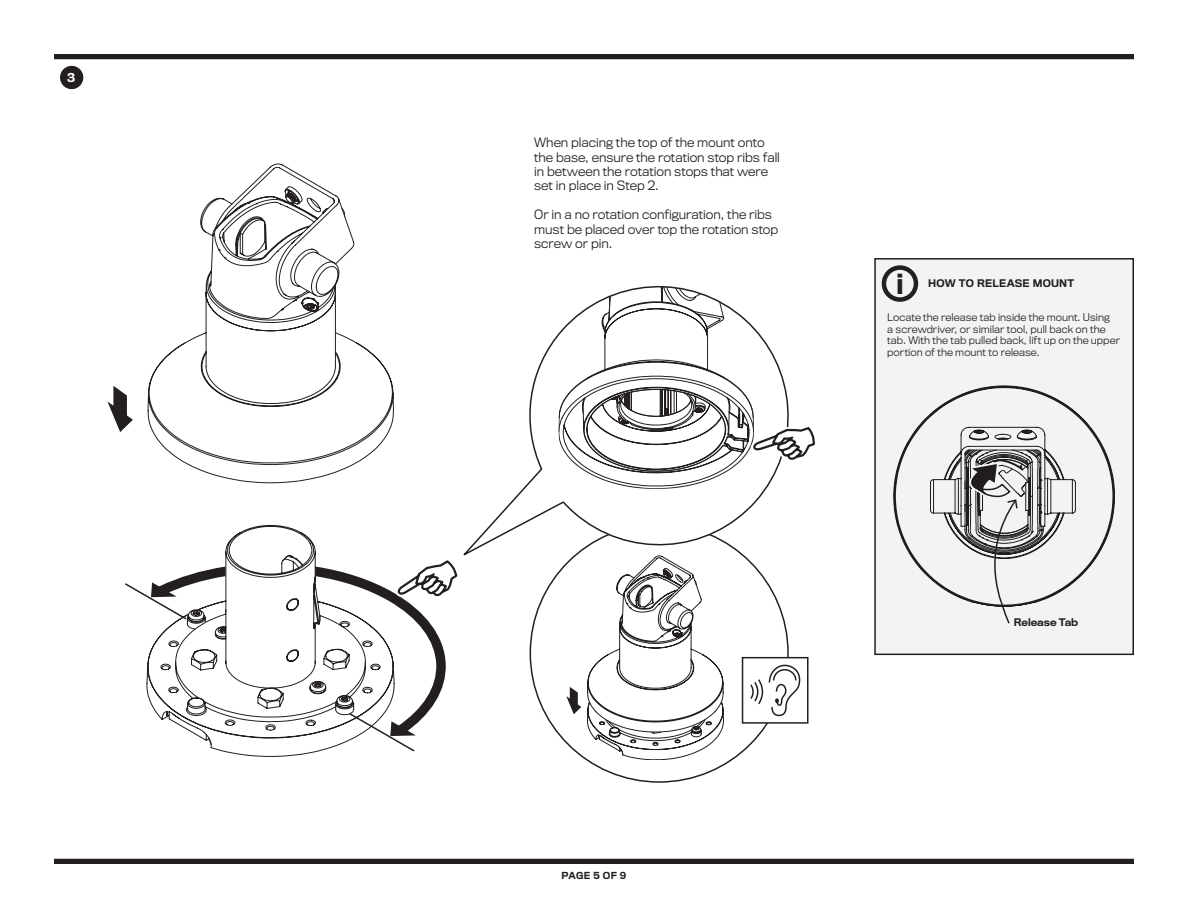
<style>
.page{position:relative;width:1188px;height:918px;background:#fff}
.page>*{position:absolute;margin:0;border:0;box-sizing:border-box;transform-origin:0 0}
.t1{font:500 27px "Titling Gothic FB";color:#231f20}
.paragraph{font:300 12px/14.4px "Titling Gothic FB";letter-spacing:-.005em;color:#231f20}
.t2{font:500 11.4px "Titling Gothic FB";color:#fff}
.paragraph-2{font:300 9.75px/11.7px "Titling Gothic FB";letter-spacing:.005em;color:#231f20}
.t3{font:500 9.75px "Titling Gothic FB";letter-spacing:.02em;color:#231f20}
.t4{font:500 9.75px "Titling Gothic FB";letter-spacing:-.005em;color:#231f20}
.t5{font:500 9px "Titling Gothic FB";letter-spacing:.035em;color:#231f20}
</style>
<div class="page">
<div style="left:54px;top:859px;width:1080px;height:5px;background:#231f20"></div>
<div style="left:54px;top:54px;width:1080px;height:5px;background:#231f20"></div>
<svg style="left:874px;top:258px;width:260px;height:398px"></svg>
<div style="left:882px;top:265px;width:36px;height:37px;border:4px solid #231f20;border-radius:50%"></div>
<svg style="left:894px;top:386px;width:221px;height:220px"></svg>
<svg style="left:948px;top:438px;width:112px;height:187px"></svg>
<svg style="left:230px;top:525px;width:81px;height:232px"></svg>
<svg style="left:148px;top:164px;width:246px;height:319px"></svg>
<svg style="left:200px;top:187px;width:145px;height:110px"></svg>
<svg style="left:125px;top:583px;width:290px;height:170px"></svg>
<svg style="left:107px;top:386px;width:26px;height:46px"></svg>
<svg style="left:151px;top:533px;width:307px;height:212px"></svg>
<div style="left:742px;top:657px;width:67px;height:67px;border:2px solid #231f20"></div>
<svg style="left:563px;top:562px;width:238px;height:198px"></svg>
<svg style="left:457px;top:285px;width:332px;height:277px"></svg>
<svg style="left:746px;top:421px;width:69px;height:45px"></svg>
<div style="left:60px;top:66px;width:23px;height:23px;background:#231f20;border-radius:50%"></div>
<p class="t2" style="left:67px;top:71px;width:10px">3</p>
<p class="paragraph" style="left:534px;top:135px;width:247px">When placing the top of the mount onto the base, ensure the rotation stop ribs fall in between the rotation stops that were set in place in Step 2.</p>
<p class="paragraph" style="left:534px;top:207px;width:246px">Or in a no rotation configuration, the ribs must be placed over top the rotation stop screw or pin.</p>
<p class="t5" style="left:562px;top:870px;width:66px">PAGE 5 OF 9</p>
<p class="t1" style="left:896px;top:267px;width:9px">i</p>
<p class="t3" style="left:928px;top:278px;width:148px">HOW TO RELEASE MOUNT</p>
<p class="paragraph-2" style="left:887px;top:311px;width:234px">Locate the release tab inside the mount. Using<br>a screwdriver, or similar tool, pull back on the tab. With the tab pulled back, lift up on the upper portion of the mount to release.</p>
<p class="t4" style="left:1014px;top:616px;width:66px">Release Tab</p>
</div>
